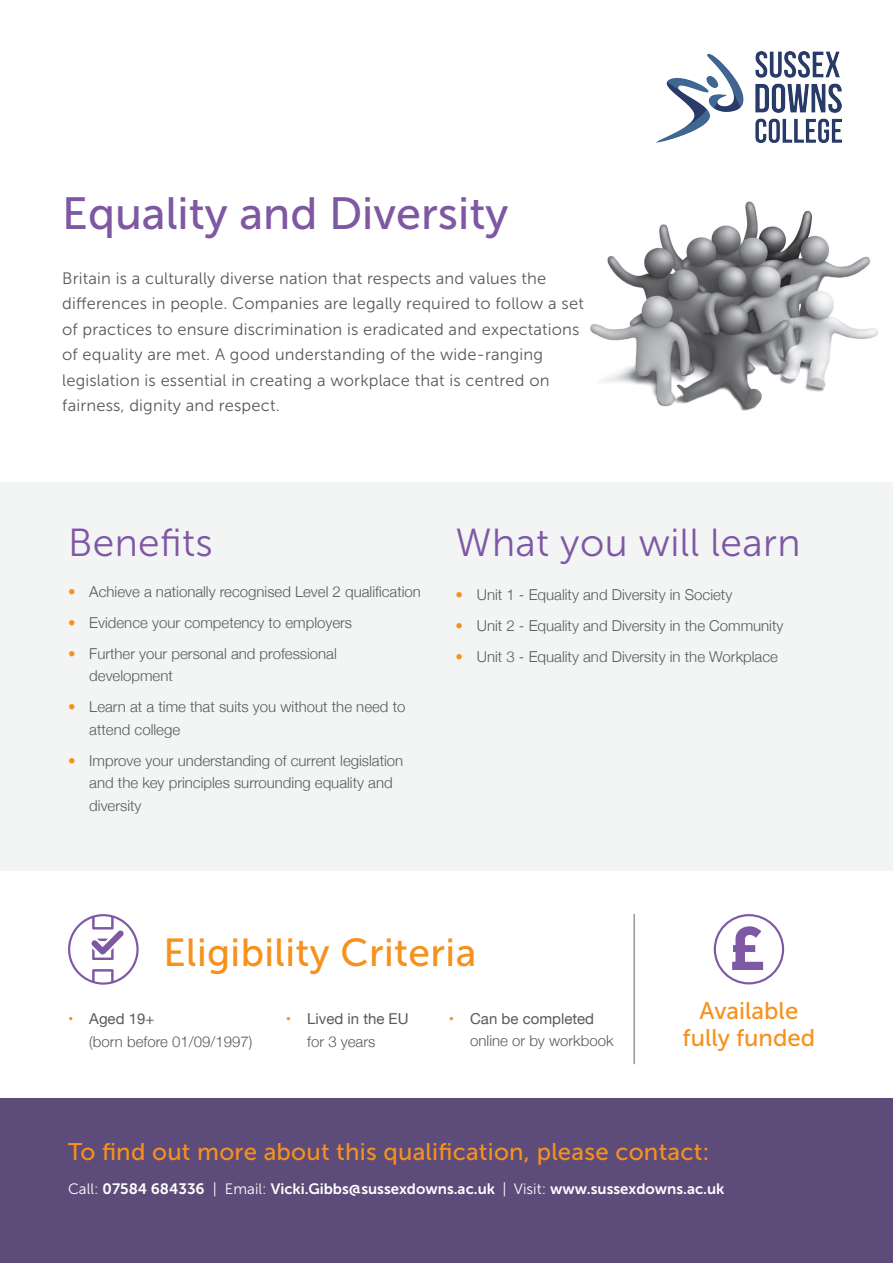
<style>
.page{position:relative;width:893px;height:1263px;background:#fff}
.page>*{position:absolute;margin:0;border:0;box-sizing:border-box;transform-origin:0 0}
.t1{font:45px "Museo Sans 500";color:#7f58a4}
.t2{font:39px "Museo Sans 300";letter-spacing:.01em;color:#7f58a4}
.t3{font:39px "Museo Sans 500";letter-spacing:.01em;color:#f6911e}
.t4{font:24px/27px "Museo Sans 500";letter-spacing:.01em;color:#f6911e;text-align:center}
.Intro{font:16.5px/25.5px "Museo Sans 300";letter-spacing:.01em;color:#575a5b}
.t5{font:300 15px/22.5px "Helvetica Neue";color:#575a5b}
.t6{font:15px "Museo Sans 700";color:#fff}
.t7{font:15px/22.5px "Helvetica Neue";color:#575a5b}
.s1{color:#f6911e}
.s2{font-weight:400;color:#f6911e}
.s3{font-weight:400}
.s4{font-weight:300}
.s5{font-family:"Museo Sans 300"}
</style>
<div class="page">
<div style="left:0;top:1098px;width:893px;height:165px;background:#5d4b79"></div>
<img style="left:657px;top:51px;width:185px;height:91px">
<hr style="left:634px;top:914px;width:1px;height:150px;background:#666969">
<svg style="left:68px;top:914px;width:71px;height:71px"></svg>
<svg style="left:714px;top:914px;width:70px;height:70px"></svg>
<div style="left:0;top:482px;width:893px;height:388px;background:#f3f4f4"></div>
<img style="left:590px;top:201px;width:288px;height:210px">
<h1 class="t1" style="left:62px;top:189px;width:448px">Equality and Diversity</h1>
<p class="Intro" style="left:62px;top:266px;width:523px">Britain is a culturally diverse nation that respects and values the differences in people. Companies are legally required to follow a set of practices to ensure discrimination is eradicated and expectations of equality are met. A good understanding of the wide-ranging legislation is essential in creating a workplace that is centred on fairness, dignity and respect.</p>
<h3 class="t2" style="left:68px;top:522px;width:146px">Benefits</h3>
<h3 class="t2" style="left:455px;top:522px;width:347px">What you will learn</h3>
<p class="t5" style="left:68px;top:579px;width:354px"><span class="s1">•</span> Achieve a nationally recognised Level 2 qualification</p>
<p class="t5" style="left:68px;top:610px;width:286px"><span class="s1">•</span> Evidence your competency to employers</p>
<p class="t5" style="left:89px;top:641px;width:249px;text-indent:-21px"><span class="s1">•</span> Further your personal and professional development</p>
<p class="t5" style="left:89px;top:694px;width:318px;text-indent:-21px"><span class="s1">•</span> Learn at a time that suits you without the need to attend college</p>
<p class="t5" style="left:89px;top:748px;width:315px;text-indent:-21px"><span class="s1">•</span> Improve your understanding of current legislation and the key principles surrounding equality and diversity</p>
<p class="t5" style="left:455px;top:583px;width:278px"><span class="s1">•</span> Unit 1 - Equality and Diversity in Society</p>
<p class="t5" style="left:455px;top:614px;width:329px"><span class="s1">•</span> Unit 2 - Equality and Diversity in the Community</p>
<p class="t5" style="left:455px;top:645px;width:324px"><span class="s1">•</span> Unit 3 - Equality and Diversity in the Workplace</p>
<h2 class="t3" style="left:164px;top:931px;width:314px">Eligibility Criteria</h2>
<p class="t5" style="left:89px;top:1006px;width:165px;text-indent:-21px"><span class="s2">•</span> <span class="s3">Aged 19+<br></span>(born before 01/09/1997)</p>
<p class="t7" style="left:307px;top:1008px;width:103px;text-indent:-21px"><span class="s1">•</span> Lived in the EU <span class="s4">for 3 years</span></p>
<p class="t5" style="left:470px;top:1006px;width:145px;text-indent:-21px"><span class="s2">•</span> <span class="s3">Can be completed </span>online or by workbook</p>
<h3 class="t4" style="left:683px;top:998px;width:134px">Available fully funded</h3>
<h3 class="t4" style="left:68px;top:1138px;width:643px">To find out more about this qualification, please contact:</h3>
<p class="t6" style="left:68px;top:1180px;width:658px"><span class="s5">Call:</span> 07584 684336 <span class="s5">| Email:</span> Vicki.Gibbs@sussexdowns.ac.uk <span class="s5">| Visit:</span> www.sussexdowns.ac.uk</p>
</div>
